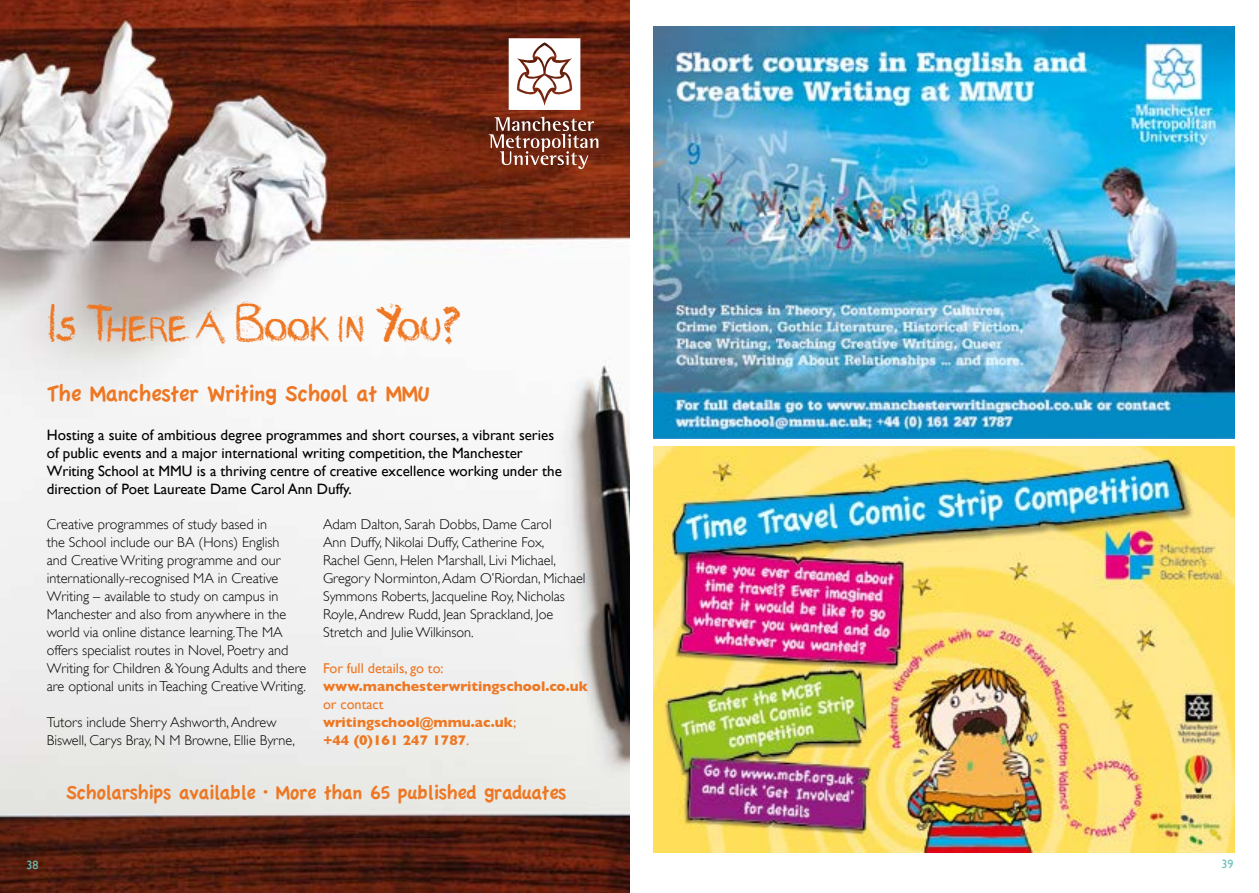
<style>
.page{position:relative;width:1259px;height:893px;background:#fff}
.page>*{position:absolute;margin:0;border:0;box-sizing:border-box;transform-origin:0 0}
.t1{font:28.5px "rayando";letter-spacing:.02em;color:#ee7723}
.t2{font:24px "Apple Casual";letter-spacing:-.04em;color:#ee7723}
.t3{font:21px "Apple Casual";letter-spacing:-.04em;color:#ee7723}
.t4{font:15px/18px "Gill Sans";color:#000}
.t5{font:300 14.25px/18px "Gill Sans";color:#000}
.t6{font:700 14.25px/18px "Gill Sans";color:#ee7723}
.t7{font:14.25px "Gill Sans";color:#ee7723}
.t8{font:12px "Gill Sans";color:#67c1b9}
.s1{font-size:42px}
.s2{font-family:"Chalkduster";font-size:42px}
.s3{font-weight:400}
</style>
<div class="page">
<img style="left:0;top:0;width:629px;height:893px">
<svg style="left:489px;top:117px;width:109px;height:52px;background:#8a5242"></svg>
<svg style="left:509px;top:38px;width:71px;height:72px"></svg>
<img style="left:653px;top:446px;width:581px;height:406px">
<img style="left:653px;top:26px;width:581px;height:413px">
<h1 class="t1" style="left:46px;top:316px;width:417px"><span class="s1">I</span>S <span class="s1">T</span>HERE <span class="s1">A B</span>OOK IN <span class="s1">Y</span>OU<span class="s2">?</span></h1>
<h2 class="t2" style="left:47px;top:381px;width:384px">The Manchester Writing School at MMU</h2>
<p class="t4" style="left:47px;top:426px;width:517px">Hosting a suite of ambitious degree programmes and short courses, a vibrant series of public events and a major international writing competition, the Manchester Writing School at MMU is a thriving centre of creative excellence working under the direction of Poet Laureate Dame Carol Ann Duffy.</p>
<p class="t5" style="left:323px;top:515px;width:264px">Adam Dalton, Sarah Dobbs, Dame Carol<br>Ann Duffy, Nikolai Duffy, Catherine Fox,<br>Rachel Genn, Helen Marshall, Livi Michael, Gregory Norminton, Adam O’Riordan, Michael Symmons Roberts, Jacqueline Roy, Nicholas Royle, Andrew Rudd, Jean Sprackland, Joe Stretch and Julie Wilkinson.</p>
<p class="t7" style="left:323px;top:660px;width:122px">For full details, go to:</p>
<p class="t6" style="left:323px;top:677px;width:266px">www.manchesterwritingschool.co.uk</p>
<p class="t6" style="left:323px;top:695px;width:195px"><span class="s3">or contact </span>writingschool@mmu.ac.uk<span class="s3">; </span>+44 (0)161 247 1787<span class="s3">.</span></p>
<h3 class="t3" style="left:66px;top:781px;width:502px">Scholarships available <sup>•</sup> More than 65 published graduates</h3>
<p class="t5" style="left:47px;top:515px;width:261px">Creative programmes of study based in<br>the School include our BA (Hons) English<br>and Creative Writing programme and our internationally-recognised MA in Creative Writing – available to study on campus in Manchester and also from anywhere in the world via online distance learning.The MA offers specialist routes in Novel, Poetry and Writing for Children &amp; Young Adults and there are optional units in Teaching Creative Writing.</p>
<p class="t5" style="left:47px;top:713px;width:250px">Tutors include Sherry Ashworth, Andrew<br>Biswell, Carys Bray, N M Browne, Ellie Byrne,</p>
<p class="t8" style="left:26px;top:858px;width:13px">38</p>
<p class="t8" style="left:1221px;top:857px;width:13px">39</p>
</div>
